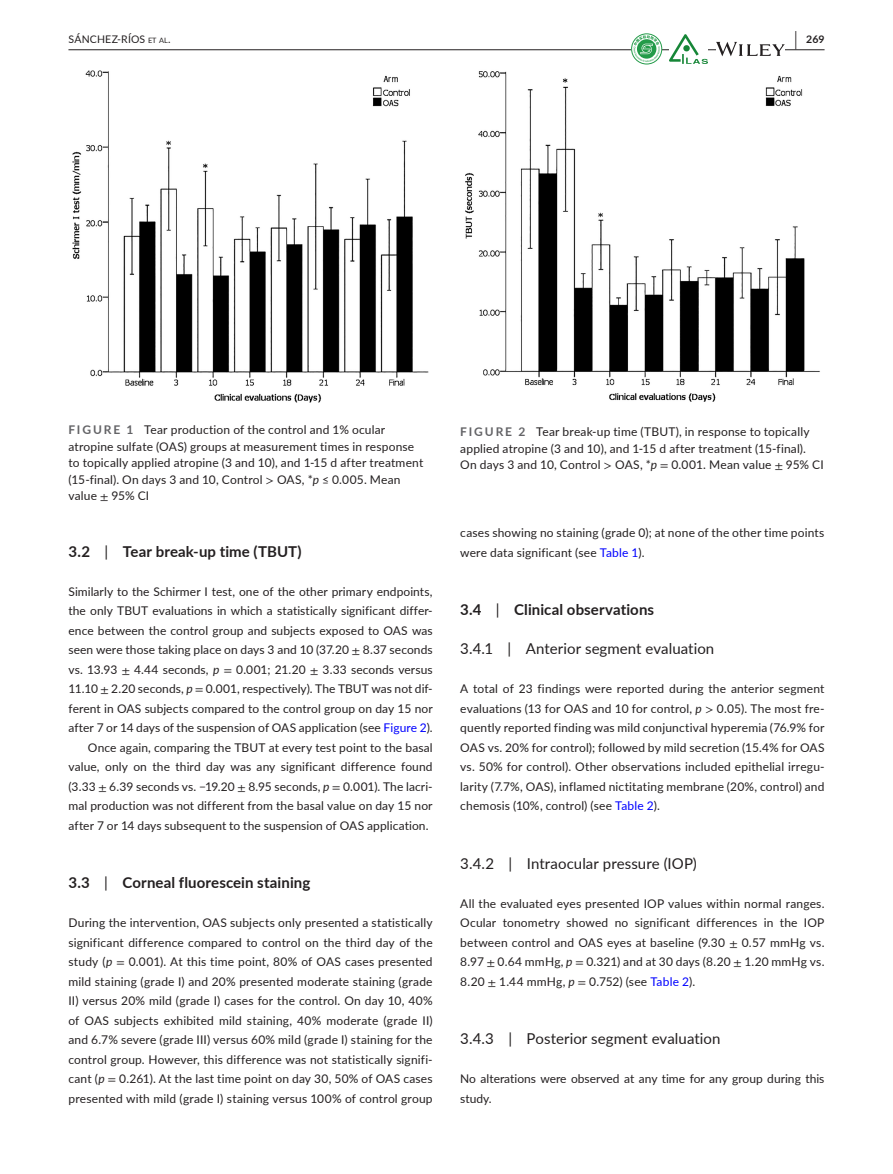
<style>
.page{position:relative;width:893px;height:1174px;background:#fff}
.page>*{position:absolute;margin:0;border:0;box-sizing:border-box;transform-origin:0 0}
.t1{font:15px "Lato";letter-spacing:.005em;color:#231f20}
.t2{font:700 15px "Lato";letter-spacing:.005em;color:#231f20}
.t3{font:12px/19.5px "Lato";letter-spacing:.01em;color:#231f20}
.t4{font:10.5px "Lato";letter-spacing:.015em;color:#231f20}
.t5{font:700 10.5px "Lato";color:#231f20}
.s1{font-style:inherit}
.s2{font-size:7.35px}
.s3{font-size:19.5px}
.s4{font-weight:700;color:#636366}
.s5{font-family:"STIX"}
.s6{font-style:italic}
.s7{font-weight:400}
.s8{color:#00f}
</style>
<div class="page">
<hr style="left:68px;top:49px;width:756px;height:1px;background:#231f20">
<svg style="left:631px;top:34px;width:31px;height:30px"></svg>
<svg style="left:632px;top:34px;width:30px;height:30px"></svg>
<div style="left:631px;top:34px;width:31px;height:30px;border:1px solid #239b49;border-radius:50%"></div>
<svg style="left:634px;top:35px;width:26px;height:27px"></svg>
<img style="left:669px;top:34px;width:39px;height:30px">
<svg style="left:716px;top:42px;width:69px;height:14px"></svg>
<img style="left:72px;top:70px;width:357px;height:333px">
<img style="left:465px;top:71px;width:355px;height:331px">
<p class="t4" style="left:68px;top:31px;width:104px">S<span class="s1">Á</span>NCHEZ-R<span class="s1">Í</span>OS <span class="s2">et al</span>.</p>
<p class="t5" style="left:795px;top:31px;width:31px"><span class="s3">|</span> 269</p>
<p class="t3" style="left:68px;top:421px;width:356px;line-height:16.5px"><span class="s4">FIGURE 1</span> Tear production of the control and 1% ocular atropine sulfate (OAS) groups at measurement times in response to topically applied atropine (3 and 10), and 1-15 d after treatment (15-final). On days 3 and 10, Control <span class="s5">&gt;</span> OAS, *<span class="s6">p</span> ≤ 0.005. Mean value <span class="s5">±</span> 95% CI</p>
<p class="t3" style="left:460px;top:423px;width:365px;line-height:16.5px"><span class="s4">FIGURE 2</span> Tear break-up time (TBUT), in response to topically applied atropine (3 and 10), and 1-15 d after treatment (15-final).<br>On days 3 and 10, Control <span class="s5">&gt;</span> OAS, *<span class="s6">p</span> <span class="s5">=</span> 0.001. Mean value <span class="s5">±</span> 95% CI</p>
<p class="t2" style="left:68px;top:540px;width:235px">3.2 <span class="s7">|</span> Tear break-up time (TBUT)</p>
<p class="t3" style="left:68px;top:581px;width:366px">Similarly to the Schirmer I test, one of the other primary endpoints,</p>
<p class="t3" style="left:68px;top:600px;width:366px">the only TBUT evaluations in which a statistically significant differ-</p>
<p class="t3" style="left:68px;top:620px;width:366px">ence between the control group and subjects exposed to OAS was</p>
<p class="t3" style="left:68px;top:639px;width:366px">seen were those taking place on days 3 and 10 (37.20 <span class="s5">±</span> 8.37 seconds</p>
<p class="t3" style="left:68px;top:659px;width:366px">vs. 13.93 <span class="s5">±</span> 4.44 seconds, <span class="s6">p</span> <span class="s5">=</span> 0.001; 21.20 <span class="s5">±</span> 3.33 seconds versus</p>
<p class="t3" style="left:68px;top:678px;width:366px">11.10 <span class="s5">±</span> 2.20 seconds, <span class="s6">p</span> <span class="s5">=</span> 0.001, respectively). The TBUT was not dif-</p>
<p class="t3" style="left:68px;top:698px;width:366px">ferent in OAS subjects compared to the control group on day 15 nor</p>
<p class="t3" style="left:68px;top:717px;width:366px">after 7 or 14 days of the suspension of OAS application (see <span class="s8">Figure 2</span>).</p>
<p class="t3" style="left:88px;top:737px;width:346px">Once again, comparing the TBUT at every test point to the basal</p>
<p class="t3" style="left:68px;top:756px;width:366px">value, only on the third day was any significant difference found</p>
<p class="t3" style="left:68px;top:776px;width:366px">(3.33 <span class="s5">±</span> 6.39 seconds vs. −19.20 <span class="s5">±</span> 8.95 seconds, <span class="s6">p</span> <span class="s5">=</span> 0.001). The lacri-</p>
<p class="t3" style="left:68px;top:795px;width:366px">mal production was not different from the basal value on day 15 nor</p>
<p class="t3" style="left:68px;top:815px;width:362px">after 7 or 14 days subsequent to the suspension of OAS application.</p>
<p class="t2" style="left:68px;top:872px;width:243px">3.3 <span class="s7">|</span> Corneal fluorescein staining</p>
<p class="t3" style="left:68px;top:912px;width:366px;text-align:justify">During the intervention, OAS subjects only presented a statistically significant difference compared to control on the third day of the study (<span class="s6">p</span> <span class="s5">=</span> 0.001). At this time point, 80% of OAS cases presented mild staining (grade I) and 20% presented moderate staining (grade II) versus 20% mild (grade I) cases for the control. On day 10, 40% of OAS subjects exhibited mild staining, 40% moderate (grade II) and 6.7% severe (grade III) versus 60% mild (grade I) staining for the control group. However, this difference was not statistically signifi&shy;cant (<span class="s6">p</span> <span class="s5">=</span> 0.261). At the last time point on day 30, 50% of OAS cases presented with mild (grade I) staining versus 100% of control group</p>
<p class="t3" style="left:460px;top:522px;width:366px">cases showing no staining (grade 0); at none of the other time points were data significant (see <span class="s8">Table 1</span>).</p>
<p class="t2" style="left:460px;top:599px;width:195px">3.4 <span class="s7">|</span> Clinical observations</p>
<p class="t1" style="left:460px;top:638px;width:255px">3.4.1 | Anterior segment evaluation</p>
<p class="t3" style="left:460px;top:678px;width:366px;text-align:justify">A total of 23 findings were reported during the anterior segment evaluations (13 for OAS and 10 for control, <span class="s6">p</span> <span class="s5">&gt;</span> 0.05). The most fre&shy;quently reported finding was mild conjunctival hyperemia (76.9% for OAS vs. 20% for control); followed by mild secretion (15.4% for OAS vs. 50% for control). Other observations included epithelial irregu&shy;larity (7.7%, OAS), inflamed nictitating membrane (20%, control) and chemosis (10%, control) (see <span class="s8">Table 2</span>).</p>
<p class="t1" style="left:460px;top:852px;width:238px">3.4.2 | Intraocular pressure (IOP)</p>
<p class="t3" style="left:460px;top:893px;width:366px;text-align:justify">All the evaluated eyes presented IOP values within normal ranges.<br>Ocular tonometry showed no significant differences in the IOP between control and OAS eyes at baseline (9.30 <span class="s5">±</span> 0.57 mmHg vs.<br>8.97 <span class="s5">±</span> 0.64 mmHg, <span class="s6">p</span> <span class="s5">=</span> 0.321) and at 30 days (8.20 <span class="s5">±</span> 1.20 mmHg vs.<br>8.20 <span class="s5">±</span> 1.44 mmHg, <span class="s6">p</span> <span class="s5">=</span> 0.752) (see <span class="s8">Table 2</span>).</p>
<p class="t1" style="left:460px;top:1028px;width:262px">3.4.3 | Posterior segment evaluation</p>
<p class="t3" style="left:460px;top:1068px;width:366px">No alterations were observed at any time for any group during this study.</p>
</div>
